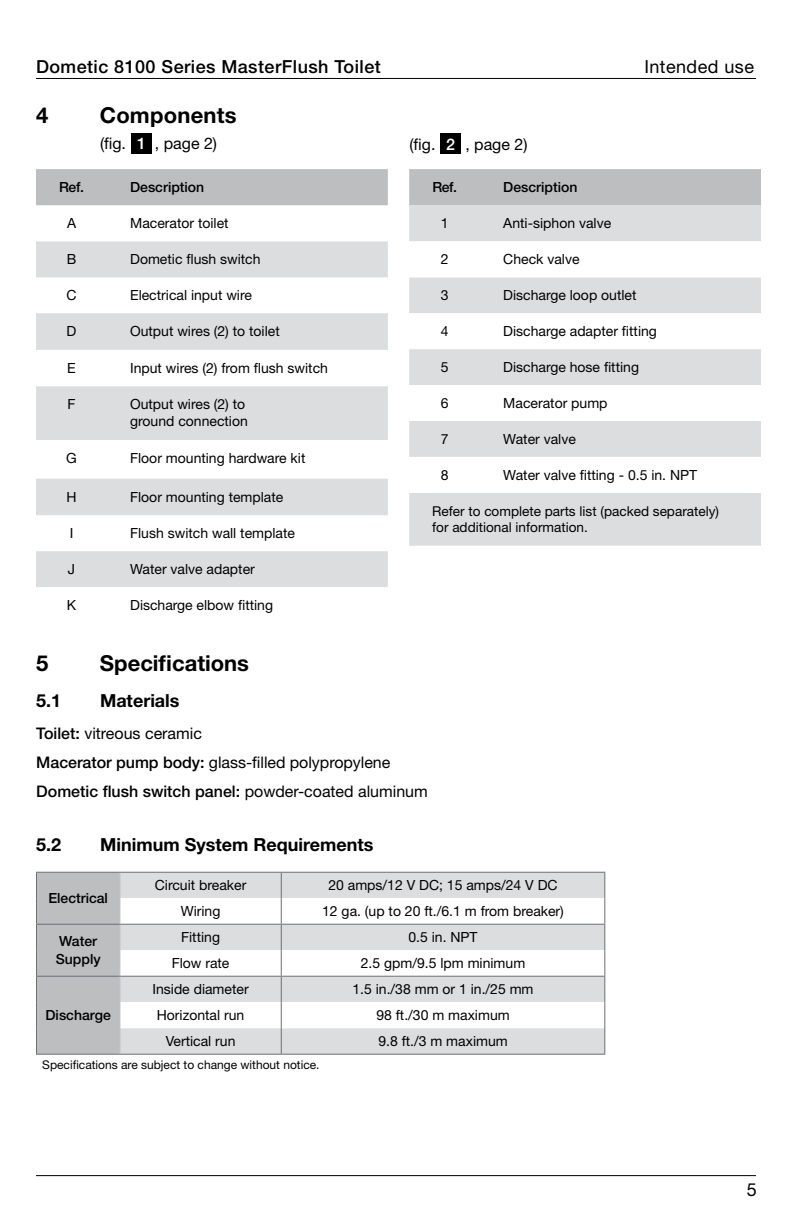
<style>
.page{position:relative;width:792px;height:1224px;background:#fff}
.page>*{position:absolute;margin:0;border:0;box-sizing:border-box;transform-origin:0 0}
.t1{font:700 22px "Helvetica Neue LT Std";color:#000}
.t2{font:700 18px "Helvetica Neue LT Std";color:#000}
.t3{font:500 18px "Helvetica Neue LT Std";letter-spacing:.025em;color:#000}
.t4{font:18px "Helvetica Neue LT Std";letter-spacing:.025em;color:#000}
.t5{font:16px/29px "Helvetica Neue LT Std";letter-spacing:-.005em;color:#000}
.t6{font:14px/16.8px "Helvetica Neue LT Std";color:#000}
.t7{font:500 14px/18px "Helvetica Neue LT Std";color:#000}
.t8{font:13.6px/16.4px "Helvetica Neue LT Std";color:#000}
.t9{font:12px "Helvetica Neue LT Std";color:#000}
.s1{font-weight:500;color:#fff}
.s2{font-weight:500}
</style>
<div class="page">
<hr style="left:36px;top:1175px;width:720px;height:1px;background:#000">
<hr style="left:36px;top:78px;width:720px;height:1px;background:#000">
<div style="left:131px;top:133px;width:21px;height:20px;background:#000"></div>
<div style="left:440px;top:133px;width:21px;height:21px;background:#000"></div>
<div style="left:120px;top:873px;width:484px;height:25px;background:#dcddde"></div>
<svg style="left:120px;top:898px;width:484px;height:156px;fill:#e3e4e5"></svg>
<hr style="left:36px;top:1054px;width:84px;height:1px;background:#6d6e71">
<hr style="left:120px;top:872px;width:161px;height:1px;background:#6d6e71">
<hr style="left:281px;top:872px;width:324px;height:1px;background:#6d6e71">
<hr style="left:120px;top:924px;width:161px;height:1px;background:#6d6e71">
<hr style="left:281px;top:924px;width:324px;height:1px;background:#6d6e71">
<hr style="left:120px;top:976px;width:161px;height:1px;background:#6d6e71">
<hr style="left:281px;top:976px;width:324px;height:1px;background:#6d6e71">
<svg style="left:281px;top:873px;width:1px;height:181px"></svg>
<svg style="left:604px;top:873px;width:1px;height:181px"></svg>
<hr style="left:120px;top:1054px;width:161px;height:1px;background:#6d6e71">
<hr style="left:281px;top:1054px;width:324px;height:1px;background:#6d6e71">
<div style="left:36px;top:872px;width:84px;height:182px;background:#bcbec0"></div>
<div style="left:36px;top:169px;width:352px;height:37px;background:#bcbec0"></div>
<svg style="left:36px;top:241px;width:352px;height:346px;fill:#dcddde"></svg>
<div style="left:409px;top:169px;width:352px;height:37px;background:#bcbec0"></div>
<div style="left:409px;top:206px;width:352px;height:340px;background:#dcddde"></div>
<svg style="left:409px;top:241px;width:352px;height:252px"></svg>
<p class="t3" style="left:36px;top:56px;width:346px">Dometic 8100 Series MasterFlush Toilet</p>
<p class="t4" style="left:644px;top:56px;width:111px">Intended use</p>
<h1 class="t1" style="left:36px;top:102px;width:14px">4</h1>
<h1 class="t1" style="left:100px;top:102px;width:138px">Components</h1>
<p class="t5" style="left:100px;top:129px;width:119px">(fig. <span class="s1">1</span> , page 2)</p>
<p class="t5" style="left:410px;top:130px;width:120px">(fig. <span class="s1">2</span> , page 2)</p>
<p class="t7" style="left:59px;top:178px;width:26px">Ref.</p>
<p class="t7" style="left:130px;top:178px;width:76px">Description</p>
<p class="t6" style="left:67px;top:215px;width:11px">A</p>
<p class="t6" style="left:130px;top:215px;width:100px">Macerator toilet</p>
<p class="t6" style="left:67px;top:251px;width:11px">B</p>
<p class="t6" style="left:130px;top:251px;width:132px">Dometic flush switch</p>
<p class="t6" style="left:67px;top:287px;width:12px">C</p>
<p class="t6" style="left:130px;top:287px;width:123px">Electrical input wire</p>
<p class="t6" style="left:67px;top:323px;width:11px">D</p>
<p class="t6" style="left:130px;top:323px;width:151px">Output wires (2) to toilet</p>
<p class="t6" style="left:67px;top:359px;width:10px">E</p>
<p class="t6" style="left:130px;top:359px;width:199px">Input wires (2) from flush switch</p>
<p class="t6" style="left:68px;top:396px;width:10px">F</p>
<p class="t6" style="left:130px;top:396px;width:119px">Output wires (2) to ground connection</p>
<p class="t6" style="left:66px;top:449px;width:12px">G</p>
<p class="t6" style="left:130px;top:449px;width:177px">Floor mounting hardware kit</p>
<p class="t6" style="left:67px;top:488px;width:12px">H</p>
<p class="t6" style="left:130px;top:488px;width:155px">Floor mounting template</p>
<p class="t6" style="left:70px;top:525px;width:5px">I</p>
<p class="t6" style="left:130px;top:525px;width:166px">Flush switch wall template</p>
<p class="t6" style="left:68px;top:561px;width:9px">J</p>
<p class="t6" style="left:130px;top:561px;width:126px">Water valve adapter</p>
<p class="t6" style="left:67px;top:596px;width:11px">K</p>
<p class="t6" style="left:130px;top:596px;width:144px">Discharge elbow fitting</p>
<p class="t7" style="left:432px;top:178px;width:26px">Ref.</p>
<p class="t7" style="left:503px;top:178px;width:76px">Description</p>
<p class="t6" style="left:441px;top:215px;width:9px">1</p>
<p class="t6" style="left:503px;top:215px;width:109px">Anti-siphon valve</p>
<p class="t6" style="left:441px;top:251px;width:9px">2</p>
<p class="t6" style="left:503px;top:251px;width:78px">Check valve</p>
<p class="t6" style="left:441px;top:287px;width:9px">3</p>
<p class="t6" style="left:503px;top:287px;width:135px">Discharge loop outlet</p>
<p class="t6" style="left:441px;top:323px;width:9px">4</p>
<p class="t6" style="left:503px;top:323px;width:155px">Discharge adapter fitting</p>
<p class="t6" style="left:441px;top:359px;width:9px">5</p>
<p class="t6" style="left:503px;top:359px;width:137px">Discharge hose fitting</p>
<p class="t6" style="left:441px;top:394px;width:9px">6</p>
<p class="t6" style="left:503px;top:394px;width:106px">Macerator pump</p>
<p class="t6" style="left:441px;top:430px;width:9px">7</p>
<p class="t6" style="left:503px;top:430px;width:74px">Water valve</p>
<p class="t6" style="left:441px;top:466px;width:9px">8</p>
<p class="t6" style="left:503px;top:466px;width:195px">Water valve fitting - 0. 5 in. NPT</p>
<p class="t8" style="left:432px;top:502px;width:288px">Refer to complete parts list (packed separately) for additional information.</p>
<h1 class="t1" style="left:36px;top:650px;width:14px">5</h1>
<h1 class="t1" style="left:100px;top:650px;width:151px">Specifications</h1>
<p class="t2" style="left:36px;top:689px;width:27px">5.1</p>
<p class="t2" style="left:100px;top:689px;width:81px">Materials</p>
<p class="t5" style="left:36px;top:719px;width:393px"><span class="s2">Toilet:</span> vitreous ceramic<br><span class="s2">Macerator pump body:</span> glass-filled polypropylene<br><span class="s2">Dometic flush switch panel:</span> powder-coated aluminum</p>
<p class="t2" style="left:36px;top:834px;width:27px">5.2</p>
<p class="t2" style="left:100px;top:834px;width:275px">Minimum System Requirements</p>
<p class="t7" style="left:48px;top:889px;width:61px">Electrical</p>
<p class="t6" style="left:155px;top:877px;width:93px">Circuit breaker</p>
<p class="t6" style="left:328px;top:877px;width:231px">20 amps/12 V DC; 15 amps/24 V DC</p>
<p class="t6" style="left:181px;top:903px;width:41px">Wiring</p>
<p class="t6" style="left:322px;top:903px;width:243px">12 ga. (up to 20 ft./6. 1 m from breaker)</p>
<p class="t7" style="left:56px;top:932px;width:46px">Water<br>Supply</p>
<p class="t6" style="left:181px;top:929px;width:40px">Fitting</p>
<p class="t6" style="left:408px;top:929px;width:71px">0.5 in. NPT</p>
<p class="t6" style="left:172px;top:955px;width:59px">Flow rate</p>
<p class="t6" style="left:361px;top:955px;width:166px">2.5 gpm/9.5 lpm minimum</p>
<p class="t6" style="left:152px;top:981px;width:98px">Inside diameter</p>
<p class="t6" style="left:353px;top:981px;width:183px">1.5 in./38 mm or 1 in./25 mm</p>
<p class="t6" style="left:157px;top:1007px;width:89px">Horizontal run</p>
<p class="t6" style="left:376px;top:1007px;width:135px">98 ft./30 m maximum</p>
<p class="t6" style="left:166px;top:1033px;width:71px">Vertical run</p>
<p class="t6" style="left:378px;top:1033px;width:131px">9.8 ft./3 m maximum</p>
<p class="t9" style="left:42px;top:1057px;width:277px">Specifications are subject to change without notice.</p>
<p class="t7" style="left:46px;top:1006px;width:67px">Discharge</p>
<p class="t4" style="left:747px;top:1179px;width:12px">5</p>
</div>
